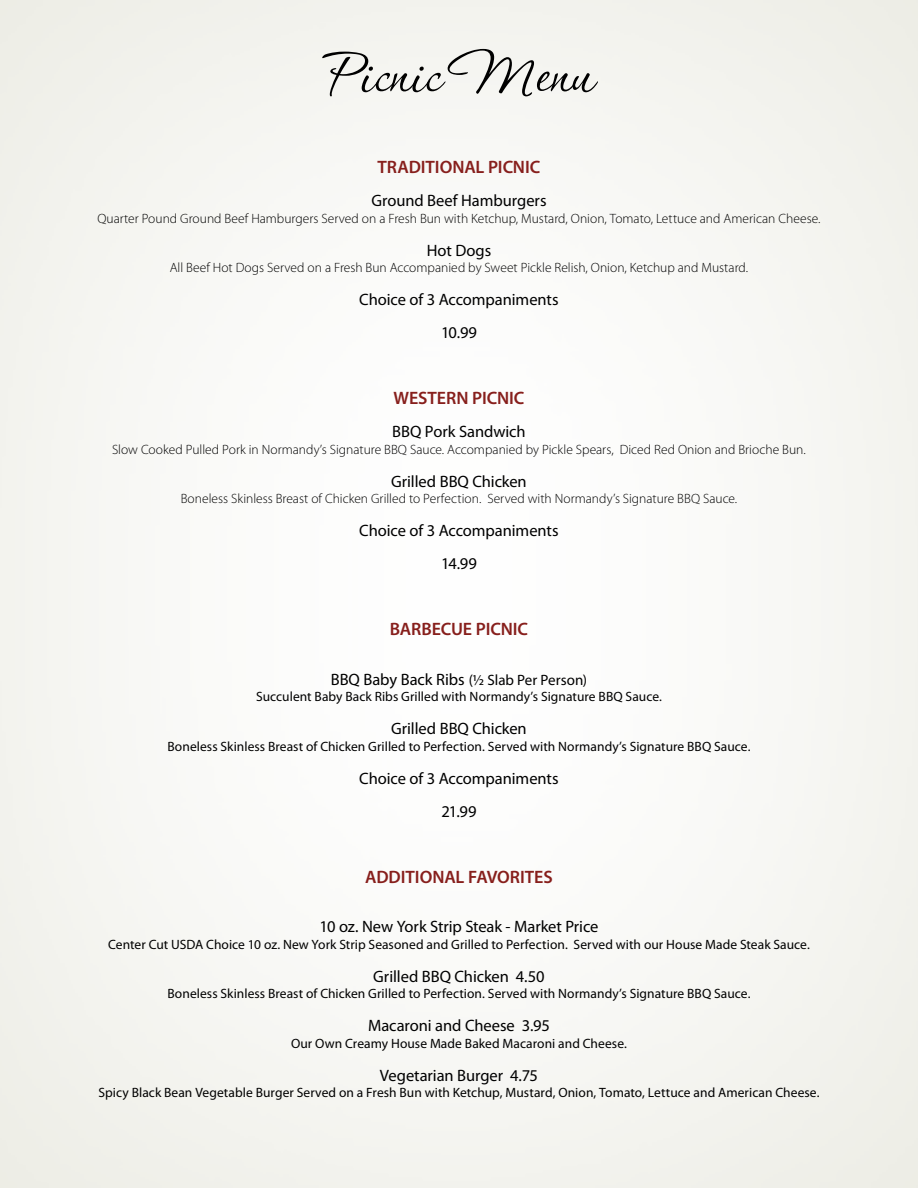
<style>
.page{position:relative;width:918px;height:1188px;background:#f7f7f4}
.page>*{position:absolute;margin:0;border:0;box-sizing:border-box;transform-origin:0 0}
.t1{font:75px "P22 Corinthia";color:#000}
.t2{font:600 18px "Myriad Pro";letter-spacing:-.005em;color:#871f1c}
.t3{font:16.5px/33px "Myriad Pro";letter-spacing:-.005em;color:#000;text-align:center}
.t4{font:15px "Myriad Pro";color:#000}
.t5{font:13.5px "Myriad Pro";letter-spacing:.005em;color:#000}
.t6{font:300 13.5px "Myriad Pro";color:#000}
.s1{font-size:16.5px}
</style>
<div class="page">
<h1 class="t1" style="left:325px;top:35px;width:269px">Picnic Menu</h1>
<h2 class="t2" style="left:378px;top:156px;width:164px">TRADITIONAL PICNIC</h2>
<p class="t3" style="left:371px;top:184px;width:177px">Ground Beef Hamburgers</p>
<p class="t6" style="left:97px;top:211px;width:725px">Quarter Pound Ground Beef Hamburgers Served on a Fresh Bun with Ketchup, Mustard, Onion, Tomato, Lettuce and American Cheese.</p>
<p class="t3" style="left:427px;top:234px;width:66px">Hot Dogs</p>
<p class="t6" style="left:170px;top:260px;width:580px">All Beef Hot Dogs Served on a Fresh Bun Accompanied by Sweet Pickle Relish, Onion, Ketchup and Mustard.</p>
<p class="t3" style="left:359px;top:283px;width:201px">Choice of 3 Accompaniments<br>10.99</p>
<h2 class="t2" style="left:393px;top:387px;width:133px">WESTERN PICNIC</h2>
<p class="t3" style="left:392px;top:415px;width:135px">BBQ Pork Sandwich</p>
<p class="t6" style="left:112px;top:442px;width:695px">Slow Cooked Pulled Pork in Normandy’s Signature BBQ Sauce. Accompanied by Pickle Spears, Diced Red Onion and Brioche Bun.</p>
<p class="t3" style="left:391px;top:465px;width:137px">Grilled BBQ Chicken</p>
<p class="t6" style="left:181px;top:491px;width:558px">Boneless Skinless Breast of Chicken Grilled to Perfection. Served with Normandy’s Signature BBQ Sauce.</p>
<p class="t3" style="left:359px;top:514px;width:201px">Choice of 3 Accompaniments<br>14.99</p>
<h2 class="t2" style="left:390px;top:618px;width:140px">BARBECUE PICNIC</h2>
<p class="t4" style="left:331px;top:671px;width:258px"><span class="s1">BBQ Baby Back Ribs</span> (½ Slab Per Person)</p>
<p class="t5" style="left:256px;top:688px;width:407px">Succulent Baby Back Ribs Grilled with Normandy’s Signature BBQ Sauce.</p>
<p class="t3" style="left:391px;top:712px;width:137px">Grilled BBQ Chicken</p>
<p class="t5" style="left:168px;top:738px;width:584px">Boneless Skinless Breast of Chicken Grilled to Perfection. Served with Normandy’s Signature BBQ Sauce.</p>
<p class="t3" style="left:359px;top:762px;width:201px">Choice of 3 Accompaniments<br>21.99</p>
<h2 class="t2" style="left:365px;top:865px;width:189px">ADDITIONAL FAVORITES</h2>
<p class="t3" style="left:320px;top:910px;width:280px">10 oz. New York Strip Steak - Market Price</p>
<p class="t5" style="left:108px;top:936px;width:703px">Center Cut USDA Choice 10 oz. New York Strip Seasoned and Grilled to Perfection. Served with our House Made Steak Sauce.</p>
<p class="t3" style="left:373px;top:960px;width:173px">Grilled BBQ Chicken 4.50</p>
<p class="t5" style="left:168px;top:985px;width:584px">Boneless Skinless Breast of Chicken Grilled to Perfection. Served with Normandy’s Signature BBQ Sauce.</p>
<p class="t3" style="left:368px;top:1009px;width:183px">Macaroni and Cheese 3.95</p>
<p class="t5" style="left:291px;top:1035px;width:337px">Our Own Creamy House Made Baked Macaroni and Cheese.</p>
<p class="t3" style="left:380px;top:1059px;width:160px">Vegetarian Burger 4.75</p>
<p class="t5" style="left:98px;top:1084px;width:723px">Spicy Black Bean Vegetable Burger Served on a Fresh Bun with Ketchup, Mustard, Onion, Tomato, Lettuce and American Cheese.</p>
</div>
